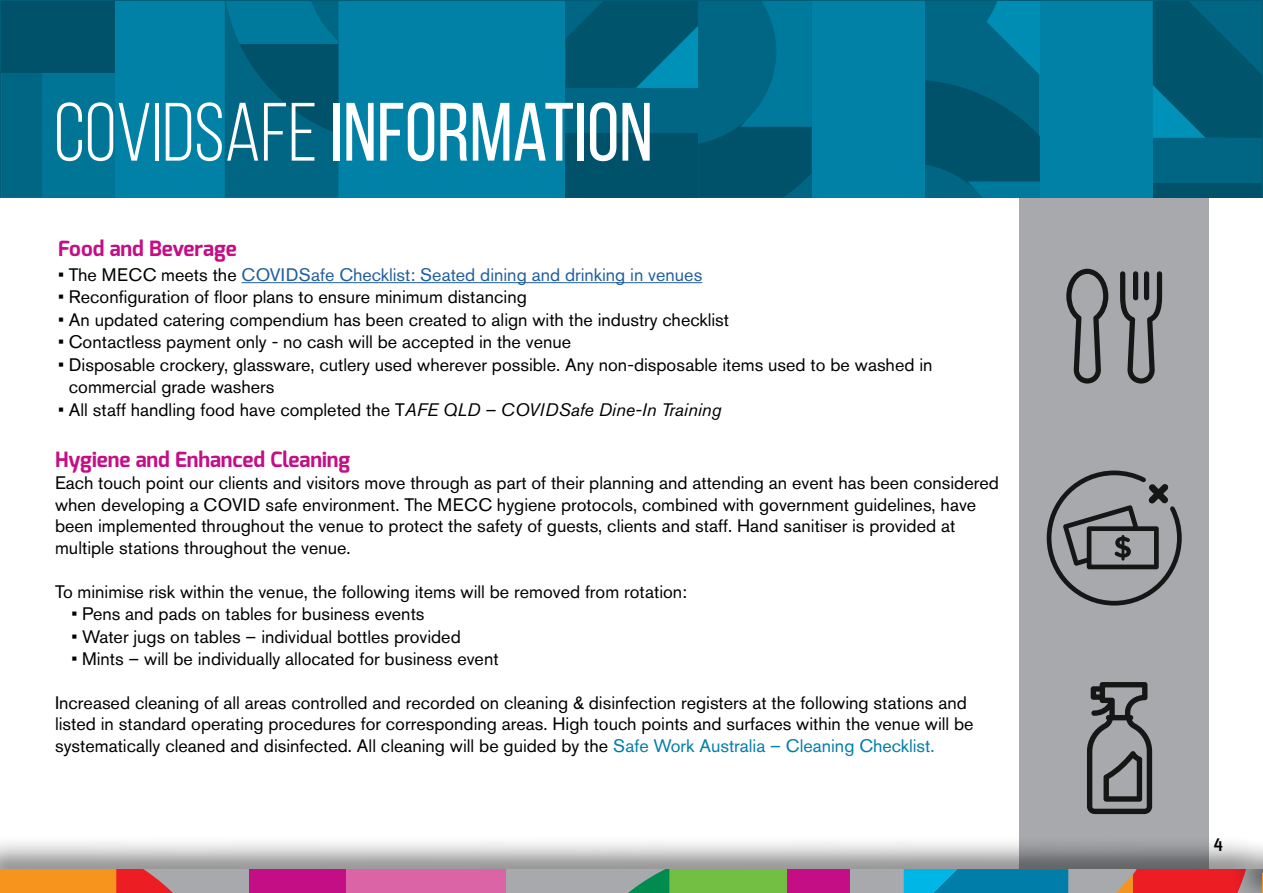
<style>
.page{position:relative;width:1263px;height:893px;background:#fff}
.page>*{position:absolute;margin:0;border:0;box-sizing:border-box;transform-origin:0 0}
.t1{font:82.5px "Bebas Neue";color:#fff}
.t2{font:700 21px "Exo";color:#c40e85}
.t3{font:18px/21.6px "Akzidenz Grotesk BQ";color:#000}
.t4{font:18px "Akzidenz Grotesk BQ";color:#215e9e}
.t5{font:700 18px "Sansation";color:#000}
.s1{font-style:inherit}
.s2{color:#000}
.s3{color:#fff}
.s4{font-style:italic}
.s5{color:#007ea9}
</style>
<div class="page">
<div style="left:1019px;top:182px;width:190px;height:688px;background:#a7a9ac"></div>
<svg style="left:1px;top:1px;width:1262px;height:196px;background:#006f8f"></svg>
<div style="left:0;top:834px;width:1263px;height:59px;background:#000;opacity:.5"></div>
<div style="left:0;top:869px;width:1263px;height:24px;background:#a7a9ac"></div>
<div style="left:346px;top:869px;width:160px;height:24px;background:#da64a5"></div>
<svg style="left:628px;top:869px;width:159px;height:24px;background:#66b451"></svg>
<svg style="left:904px;top:869px;width:325px;height:24px"></svg>
<svg style="left:0;top:869px;width:173px;height:24px;background:#ee782a"></svg>
<div style="left:249px;top:869px;width:97px;height:24px;background:#c40e85"></div>
<div style="left:787px;top:869px;width:62px;height:24px;background:#c40e85"></div>
<div style="left:1229px;top:838px;width:34px;height:55px;background:#000;opacity:.5"></div>
<svg style="left:1262px;top:874px;width:1px;height:19px"></svg>
<svg style="left:1047px;top:470px;width:135px;height:135px"></svg>
<svg style="left:1066px;top:269px;width:96px;height:115px"></svg>
<svg style="left:1087px;top:682px;width:65px;height:132px"></svg>
<hr style="left:242px;top:282px;width:460px;height:1px;background:#215e9e">
<h1 class="t1" style="left:54px;top:87px;width:600px"><span class="s1">COVIDSAFE</span> INFORMATION</h1>
<p class="t2" style="left:58px;top:235px;width:180px">Food and Beverage</p>
<p class="t4" style="left:58px;top:264px;width:646px"><span class="s2">• The MECC meets the</span> COVIDSafe Checklist: Seated dining and drinking in venues</p>
<p class="t3" style="left:58px;top:286px;width:470px">• Reconfiguration of floor plans to ensure minimum distancing</p>
<p class="t3" style="left:58px;top:309px;width:672px">• An updated catering compendium has been created to align with the industry checklist</p>
<p class="t3" style="left:58px;top:331px;width:515px">• Contactless payment only - no cash will be accepted in the venue</p>
<p class="t3" style="left:58px;top:354px;width:876px">• Disposable crockery, glassware, cutlery used wherever possible. Any non-disposable items used to be washed in</p>
<p class="t3" style="left:58px;top:376px;width:218px"><span class="s3">•</span> commercial grade washers</p>
<p class="t3" style="left:58px;top:399px;width:665px">• All staff handling food have completed the T<span class="s4">AFE QLD – COVIDSafe Dine-In Training</span></p>
<p class="t2" style="left:55px;top:446px;width:296px">Hygiene and Enhanced Cleaning</p>
<p class="t3" style="left:55px;top:472px;width:945px">Each touch point our clients and visitors move through as part of their planning and attending an event has been considered when developing a COVID safe environment. The MECC hygiene protocols, combined with government guidelines, have been implemented throughout the venue to protect the safety of guests, clients and staff. Hand sanitiser is provided at multiple stations throughout the venue.</p>
<p class="t3" style="left:55px;top:581px;width:633px">To minimise risk within the venue, the following items will be removed from rotation:</p>
<p class="t3" style="left:72px;top:603px;width:354px">• Pens and pads on tables for business events</p>
<p class="t3" style="left:72px;top:626px;width:391px">• Water jugs on tables – individual bottles provided</p>
<p class="t3" style="left:72px;top:648px;width:428px">• Mints – will be individually allocated for business event</p>
<p class="t3" style="left:55px;top:691px;width:920px">Increased cleaning of all areas controlled and recorded on cleaning &amp; disinfection registers at the following stations and listed in standard operating procedures for corresponding areas. High touch points and surfaces within the venue will be systematically cleaned and disinfected. All cleaning will be guided by the <span class="s5">Safe Work Australia – Cleaning Checklist.</span></p>
<p class="t5" style="left:1213px;top:833px;width:11px">4</p>
</div>
